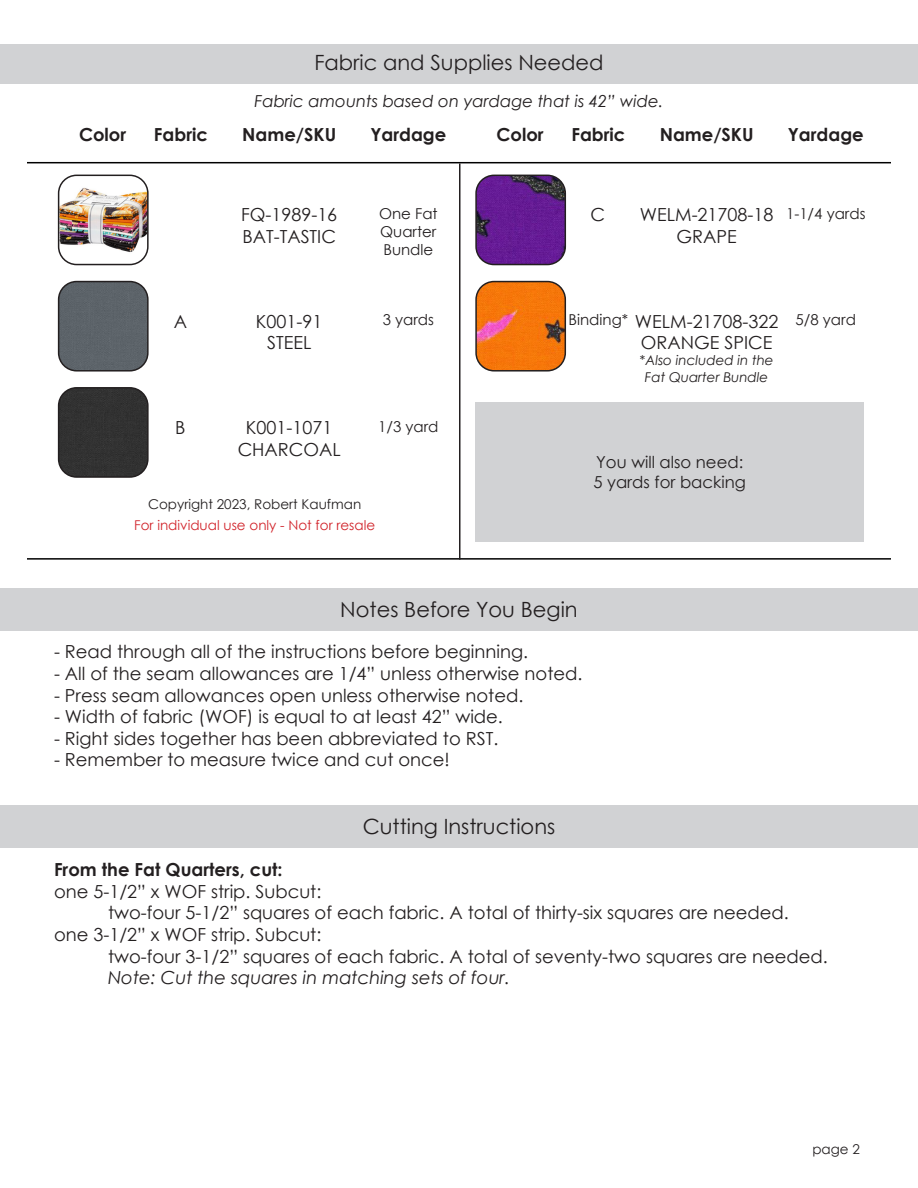
<style>
.page{position:relative;width:918px;height:1188px;background:#fff}
.page>*{position:absolute;margin:0;border:0;box-sizing:border-box;transform-origin:0 0}
.t1{font:21px "Century Gothic";color:#231f20}
.Basic_Copy{font:18px/21.6px "Century Gothic";color:#231f20}
.Notes_Before_You_Begin{font:18px "Century Gothic";color:#231f20}
.Subheader{font:700 18px "Century Gothic";color:#231f20}
.Fabric_SKU_Box{font:18px "Century Gothic";color:#231f20}
.Fabric_Letter_Labels{font:18px "Century Gothic";color:#231f20}
.t2{font:italic 16.5px "Century Gothic";color:#231f20}
.Bonus_Supplies_Box{font:16.5px "Century Gothic";color:#231f20}
.Yardage_Box{font:15px/18px "Century Gothic";color:#231f20;text-align:justify}
.t3{font:italic 13.5px/16.2px "Century Gothic";color:#231f20;text-align:center}
.Fabric_Copyright_Box{font:13.5px "Century Gothic";color:#d1232a}
.Fabric_Copyright_Box-2{font:13.5px "Century Gothic";color:#231f20}
.s1{font-style:italic}
</style>
<div class="page">
<div style="left:0;top:44px;width:918px;height:40px;background:#d1d2d4"></div>
<hr style="left:27px;top:162px;width:864px;height:1px;background:#000">
<hr style="left:27px;top:558px;width:864px;height:2px;background:#000">
<hr style="left:459px;top:163px;width:1px;height:397px;background:#231f20">
<img style="left:59px;top:175px;width:87px;height:90px">
<div style="left:58px;top:175px;width:91px;height:90px;border:2px solid #231f20;border-radius:18px"></div>
<img style="left:478px;top:175px;width:87px;height:90px">
<div style="left:475px;top:175px;width:91px;height:90px;border:2px solid #231f20;border-radius:18px"></div>
<div style="left:59px;top:282px;width:87px;height:87px;background:#5d646a"></div>
<div style="left:58px;top:281px;width:91px;height:91px;border:2px solid #231f20;border-radius:18px"></div>
<img style="left:478px;top:282px;width:87px;height:87px">
<div style="left:475px;top:281px;width:91px;height:91px;border:2px solid #231f20;border-radius:18px"></div>
<div style="left:59px;top:388px;width:87px;height:87px;background:#323232"></div>
<div style="left:58px;top:387px;width:91px;height:91px;border:2px solid #231f20;border-radius:18px"></div>
<div style="left:475px;top:402px;width:389px;height:140px;background:#d1d2d4"></div>
<div style="left:0;top:588px;width:918px;height:42px;background:#d1d2d4"></div>
<div style="left:0;top:806px;width:918px;height:42px;background:#d1d2d4"></div>
<p class="t1" style="left:314px;top:47px;width:291px">Fabric and Supplies Needed</p>
<p class="t2" style="left:254px;top:90px;width:411px">Fabric amounts based on yardage that is 42” wide.</p>
<p class="Subheader" style="left:79px;top:121px;width:49px">Color</p>
<p class="Subheader" style="left:154px;top:121px;width:55px">Fabric</p>
<p class="Subheader" style="left:242px;top:121px;width:95px">Name/SKU</p>
<p class="Subheader" style="left:370px;top:121px;width:77px">Yardage</p>
<p class="Subheader" style="left:497px;top:121px;width:49px">Color</p>
<p class="Subheader" style="left:571px;top:121px;width:55px">Fabric</p>
<p class="Subheader" style="left:660px;top:121px;width:95px">Name/SKU</p>
<p class="Subheader" style="left:788px;top:121px;width:77px">Yardage</p>
<p class="Fabric_Letter_Labels" style="left:174px;top:309px;width:15px">A</p>
<p class="Fabric_Letter_Labels" style="left:175px;top:415px;width:12px">B</p>
<p class="Fabric_SKU_Box" style="left:241px;top:202px;width:98px">FQ-1989-16</p>
<p class="Fabric_SKU_Box" style="left:242px;top:224px;width:95px">BAT-TASTIC</p>
<p class="Yardage_Box" style="left:379px;top:205px;width:60px">One Fat Quarter Bundle</p>
<p class="Yardage_Box" style="left:786px;top:205px;width:81px">1-1/4 yards</p>
<p class="Fabric_Letter_Labels" style="left:590px;top:202px;width:16px">C</p>
<p class="Fabric_SKU_Box" style="left:640px;top:202px;width:135px">WELM-21708-18</p>
<p class="Fabric_SKU_Box" style="left:677px;top:224px;width:62px">GRAPE</p>
<p class="Basic_Copy" style="left:256px;top:310px;width:68px">K001-91</p>
<p class="Basic_Copy" style="left:267px;top:332px;width:46px">STEEL</p>
<p class="Yardage_Box" style="left:569px;top:311px;width:61px">Binding*</p>
<p class="Yardage_Box" style="left:383px;top:311px;width:53px">3 yards</p>
<p class="Yardage_Box" style="left:796px;top:311px;width:62px">5/8 yard</p>
<p class="Basic_Copy" style="left:635px;top:310px;width:145px">WELM-21708-322</p>
<p class="Basic_Copy" style="left:641px;top:332px;width:133px">ORANGE SPICE</p>
<p class="t3" style="left:640px;top:352px;width:136px">*Also included in the<br>Fat Quarter Bundle</p>
<p class="Basic_Copy" style="left:246px;top:416px;width:88px">K001-1071</p>
<p class="Basic_Copy" style="left:238px;top:438px;width:105px">CHARCOAL</p>
<p class="Yardage_Box" style="left:378px;top:417px;width:62px">1/3 yard</p>
<p class="Bonus_Supplies_Box" style="left:596px;top:451px;width:149px">You will also need:</p>
<p class="Bonus_Supplies_Box" style="left:593px;top:470px;width:154px">5 yards for backing</p>
<p class="Fabric_Copyright_Box-2" style="left:148px;top:495px;width:215px">Copyright 2023, Robert Kaufman</p>
<p class="Fabric_Copyright_Box" style="left:134px;top:516px;width:243px">For individual use only - Not for resale</p>
<p class="t1" style="left:340px;top:595px;width:239px">Notes Before You Begin</p>
<p class="Notes_Before_You_Begin" style="left:54px;top:639px;width:476px">- Read through all of the instructions before beginning.</p>
<p class="Notes_Before_You_Begin" style="left:54px;top:661px;width:530px">- All of the seam allowances are 1/4” unless otherwise noted.</p>
<p class="Notes_Before_You_Begin" style="left:54px;top:682px;width:471px">- Press seam allowances open unless otherwise noted.</p>
<p class="Notes_Before_You_Begin" style="left:54px;top:704px;width:450px">- Width of fabric (WOF) is equal to at least 42” wide.</p>
<p class="Notes_Before_You_Begin" style="left:54px;top:726px;width:446px">- Right sides together has been abbreviated to RST.</p>
<p class="Notes_Before_You_Begin" style="left:54px;top:747px;width:397px">- Remember to measure twice and cut once!</p>
<p class="t1" style="left:363px;top:812px;width:194px">Cutting Instructions</p>
<p class="Subheader" style="left:54px;top:856px;width:230px">From the Fat Quarters, cut:</p>
<p class="Basic_Copy" style="left:54px;top:880px;width:269px">one 5-1/2” x WOF strip. Subcut:</p>
<p class="Basic_Copy" style="left:108px;top:902px;width:682px">two-four 5-1/2” squares of each fabric. A total of thirty-six squares are needed.</p>
<p class="Basic_Copy" style="left:54px;top:923px;width:269px">one 3-1/2” x WOF strip. Subcut:</p>
<p class="Basic_Copy" style="left:108px;top:945px;width:721px">two-four 3-1/2” squares of each fabric. A total of seventy-two squares are needed.<br><span class="s1">Note: Cut the squares in matching sets of four.</span></p>
<p class="Fabric_Copyright_Box-2" style="left:812px;top:1140px;width:49px">page 2</p>
</div>
